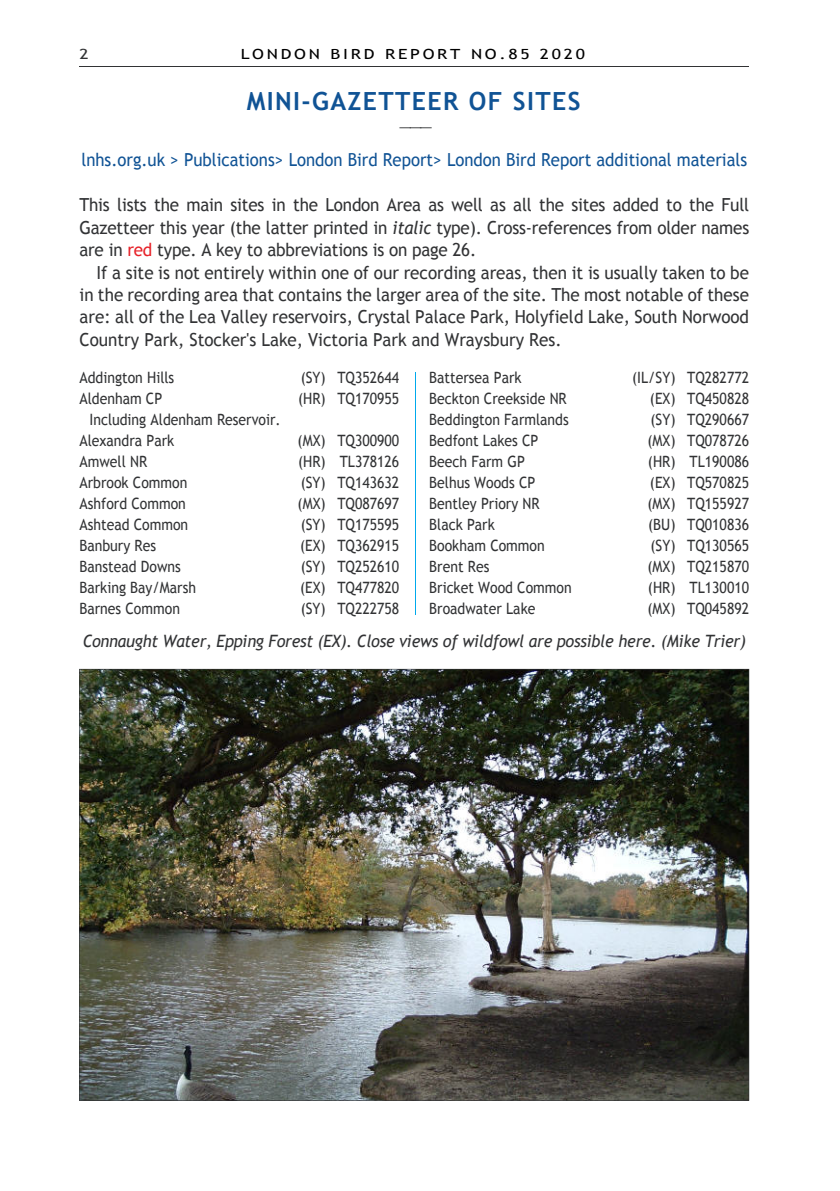
<style>
.page{position:relative;width:840px;height:1191px;background:#fff}
.page>*{position:absolute;margin:0;border:0;box-sizing:border-box;transform-origin:0 0}
.t1{font:700 25px "Trebuchet MS";letter-spacing:.055em;color:#105395}
.t2{font:18px/22.4px "Trebuchet MS";letter-spacing:-.005em;color:#323335;text-align:justify;scale:.95 1}
.t3{font:18px "Trebuchet MS";color:#105395;scale:.93 1}
.t4{font:18px "Trebuchet MS";letter-spacing:-.005em;color:#323335}
.t5{font:italic 17px "Trebuchet MS";letter-spacing:-.01em;color:#323335;scale:.95 1}
.t6{font:15.6px/21px "Trebuchet MS";color:#323335;scale:.9 1}
.t7{font:14px "Trebuchet MS";letter-spacing:.155em;color:#000;scale:1.25 1}
.t8{font:14px "Trebuchet MS";color:#323335;scale:1.25 1}
.s1{font-style:italic}
.s2{color:#e72229}
</style>
<div class="page">
<hr style="left:79px;top:66px;width:669px;height:1px;background:#323335">
<img style="left:79px;top:669px;width:669px;height:431px">
<hr style="left:415px;top:372px;width:1px;height:242px;background:#00a9ec">
<p class="t8" style="left:79px;top:48px;width:9px">2</p>
<p class="t7" style="left:240px;top:48px;width:277px">LONDON BIRD REPORT NO.85 2020</p>
<h1 class="t1" style="left:246px;top:92px;width:335px">MINI-GAZETTEER OF SITES</h1>
<p class="t4" style="left:399px;top:120px;width:35px">———</p>
<p class="t3" style="left:81px;top:153px;width:717px">lnhs.org.uk &gt; Publications&gt; London Bird Report&gt; London Bird Report additional materials</p>
<p class="t2" style="left:79px;top:195px;width:706px">This lists the main sites in the London Area as well as all the sites added to the Full Gazetteer this year (the latter printed in <span class="s1">italic</span> type). Cross-references from older names are in <span class="s2">red</span> type. A key to abbreviations is on page 26.</p>
<p class="t2" style="left:79px;top:262px;width:706px;text-indent:17px">If a site is not entirely within one of our recording areas, then it is usually taken to be in the recording area that contains the larger area of the site. The most notable of these are: all of the Lea Valley reservoirs, Crystal Palace Park, Holyfield Lake, South Norwood Country Park, Stocker's Lake, Victoria Park and Wraysbury Res.</p>
<p class="t6" style="left:79px;top:368px;width:107px">Addington Hills</p>
<p class="t6" style="left:300px;top:368px;width:111px">(SY) TQ352644</p>
<p class="t6" style="left:79px;top:389px;width:93px">Aldenham CP</p>
<p class="t6" style="left:298px;top:389px;width:114px">(HR) TQ170955</p>
<p class="t6" style="left:79px;top:410px;width:225px;text-indent:10px">Including Aldenham Reservoir.<br>Alexandra Park</p>
<p class="t6" style="left:429px;top:368px;width:104px">Battersea Park</p>
<p class="t6" style="left:631px;top:368px;width:131px">(IL/SY) TQ282772</p>
<p class="t6" style="left:429px;top:389px;width:154px">Beckton Creekside NR</p>
<p class="t6" style="left:649px;top:389px;width:112px">(EX) TQ450828</p>
<p class="t6" style="left:429px;top:410px;width:156px">Beddington Farmlands</p>
<p class="t6" style="left:650px;top:410px;width:111px">(SY) TQ290667</p>
<p class="t6" style="left:429px;top:431px;width:123px">Bedfont Lakes CP</p>
<p class="t6" style="left:647px;top:431px;width:114px">(MX) TQ078726</p>
<p class="t6" style="left:429px;top:452px;width:108px">Beech Farm GP</p>
<p class="t6" style="left:647px;top:452px;width:114px">(HR) TL190086</p>
<p class="t6" style="left:429px;top:473px;width:119px">Belhus Woods CP</p>
<p class="t6" style="left:649px;top:473px;width:112px">(EX) TQ570825</p>
<p class="t6" style="left:429px;top:494px;width:124px">Bentley Priory NR</p>
<p class="t6" style="left:647px;top:494px;width:114px">(MX) TQ155927</p>
<p class="t6" style="left:429px;top:515px;width:74px">Black Park</p>
<p class="t6" style="left:647px;top:515px;width:114px">(BU) TQ010836</p>
<p class="t6" style="left:429px;top:536px;width:130px">Bookham Common</p>
<p class="t6" style="left:650px;top:536px;width:111px">(SY) TQ130565</p>
<p class="t6" style="left:429px;top:557px;width:68px">Brent Res</p>
<p class="t6" style="left:647px;top:557px;width:114px">(MX) TQ215870</p>
<p class="t6" style="left:429px;top:578px;width:160px">Bricket Wood Common</p>
<p class="t6" style="left:647px;top:578px;width:114px">(HR) TL130010</p>
<p class="t6" style="left:429px;top:599px;width:119px">Broadwater Lake</p>
<p class="t6" style="left:647px;top:599px;width:114px">(MX) TQ045892</p>
<p class="t6" style="left:297px;top:431px;width:114px">(MX) TQ300900</p>
<p class="t6" style="left:79px;top:452px;width:77px">Amwell NR</p>
<p class="t6" style="left:298px;top:452px;width:114px">(HR) TL378126</p>
<p class="t6" style="left:79px;top:473px;width:121px">Arbrook Common</p>
<p class="t6" style="left:300px;top:473px;width:111px">(SY) TQ143632</p>
<p class="t6" style="left:79px;top:494px;width:120px">Ashford Common</p>
<p class="t6" style="left:297px;top:494px;width:114px">(MX) TQ087697</p>
<p class="t6" style="left:79px;top:515px;width:122px">Ashtead Common</p>
<p class="t6" style="left:300px;top:515px;width:111px">(SY) TQ175595</p>
<p class="t6" style="left:79px;top:536px;width:87px">Banbury Res</p>
<p class="t6" style="left:300px;top:536px;width:112px">(EX) TQ362915</p>
<p class="t6" style="left:79px;top:557px;width:114px">Banstead Downs</p>
<p class="t6" style="left:300px;top:557px;width:111px">(SY) TQ252610</p>
<p class="t6" style="left:79px;top:578px;width:131px">Barking Bay/Marsh</p>
<p class="t6" style="left:300px;top:578px;width:112px">(EX) TQ477820</p>
<p class="t6" style="left:79px;top:599px;width:113px">Barnes Common</p>
<p class="t6" style="left:300px;top:599px;width:111px">(SY) TQ222758</p>
<p class="t5" style="left:83px;top:634px;width:699px">Connaught Water, Epping Forest (EX). Close views of wildfowl are possible here. (Mike Trier)</p>
</div>
